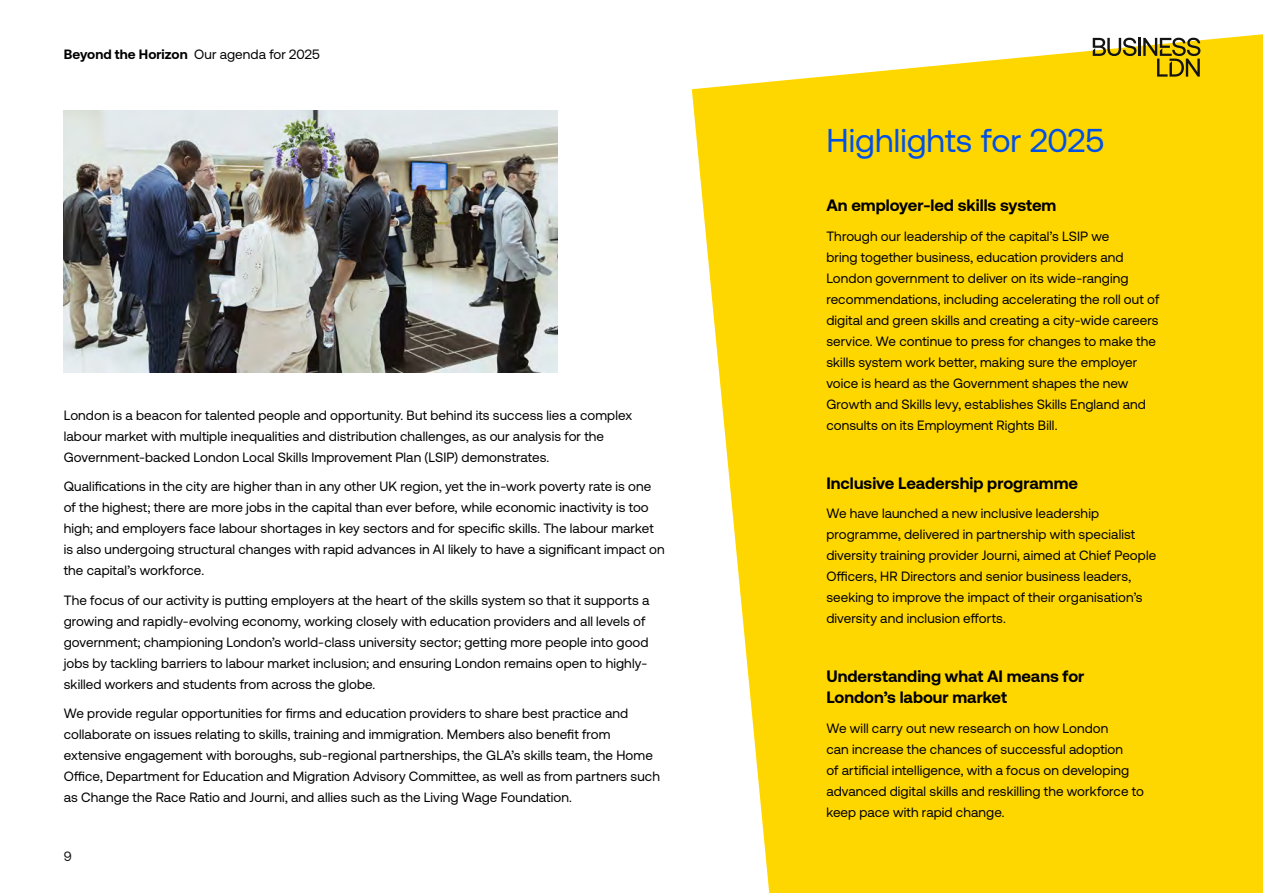
<style>
.page{position:relative;width:1263px;height:893px;background:#fff}
.page>*{position:absolute;margin:0;border:0;box-sizing:border-box;transform-origin:0 0}
.t1{font:33px "Aeonik";color:#0050e6}
.t2{font:700 16.5px/21px "Aeonik";color:#000}
.t3{font:13.5px/21px "Aeonik";letter-spacing:.005em;color:#000}
.t4{font:700 13.5px "Aeonik";letter-spacing:.005em;color:#000}
.t5{font:13.5px "Aeonik";color:#141414}
.s1{font-weight:400}
</style>
<div class="page">
<svg style="left:692px;top:34px;width:571px;height:859px;background:#feda18"></svg>
<img style="left:64px;top:110px;width:493px;height:262px">
<hr style="left:1138px;top:38px;width:3px;height:18px;background:#141414">
<svg style="left:1143px;top:38px;width:57px;height:39px;background:#b09817"></svg>
<svg style="left:1093px;top:38px;width:43px;height:18px"></svg>
<p class="t4" style="left:64px;top:47px;width:258px">Beyond the Horizon <span class="s1">Our agenda for 2025</span></p>
<p class="t3" style="left:64px;top:405px;width:570px">London is a beacon for talented people and opportunity. But behind its success lies a complex labour market with multiple inequalities and distribution challenges, as our analysis for the<br>Government-backed London Local Skills Improvement Plan (LSIP) demonstrates.</p>
<p class="t3" style="left:64px;top:476px;width:602px">Qualifications in the city are higher than in any other UK region, yet the in-work poverty rate is one of the highest; there are more jobs in the capital than ever before, while economic inactivity is too high; and employers face labour shortages in key sectors and for specific skills. The labour market is also undergoing structural changes with rapid advances in AI likely to have a significant impact on the capital’s workforce.</p>
<p class="t3" style="left:64px;top:590px;width:587px">The focus of our activity is putting employers at the heart of the skills system so that it supports a growing and rapidly-evolving economy, working closely with education providers and all levels of government; championing London’s world-class university sector; getting more people into good jobs by tackling barriers to labour market inclusion; and ensuring London remains open to highly&shy;skilled workers and students from across the globe.</p>
<p class="t3" style="left:64px;top:703px;width:598px">We provide regular opportunities for firms and education providers to share best practice and collaborate on issues relating to skills, training and immigration. Members also benefit from extensive engagement with boroughs, sub-regional partnerships, the GLA’s skills team, the Home Office, Department for Education and Migration Advisory Committee, as well as from partners such as Change the Race Ratio and Journi, and allies such as the Living Wage Foundation.</p>
<p class="t5" style="left:64px;top:849px;width:9px">9</p>
<h1 class="t1" style="left:826px;top:123px;width:279px">Highlights for 2025</h1>
<p class="t2" style="left:826px;top:195px;width:231px">An employer-led skills system</p>
<p class="t3" style="left:826px;top:225px;width:334px">Through our leadership of the capital’s LSIP we<br>bring together business, education providers and London government to deliver on its wide-ranging recommendations, including accelerating the roll out of digital and green skills and creating a city-wide careers service. We continue to press for changes to make the skills system work better, making sure the employer voice is heard as the Government shapes the new Growth and Skills levy, establishes Skills England and consults on its Employment Rights Bill.</p>
<p class="t2" style="left:826px;top:472px;width:253px">Inclusive Leadership programme</p>
<p class="t3" style="left:826px;top:503px;width:331px">We have launched a new inclusive leadership programme, delivered in partnership with specialist diversity training provider Journi, aimed at Chief People Officers, HR Directors and senior business leaders, seeking to improve the impact of their organisation’s diversity and inclusion efforts.</p>
<p class="t2" style="left:826px;top:666px;width:260px">Understanding what AI means for<br>London’s labour market</p>
<p class="t3" style="left:826px;top:718px;width:319px">We will carry out new research on how London<br>can increase the chances of successful adoption<br>of artificial intelligence, with a focus on developing advanced digital skills and reskilling the workforce to keep pace with rapid change.</p>
</div>
